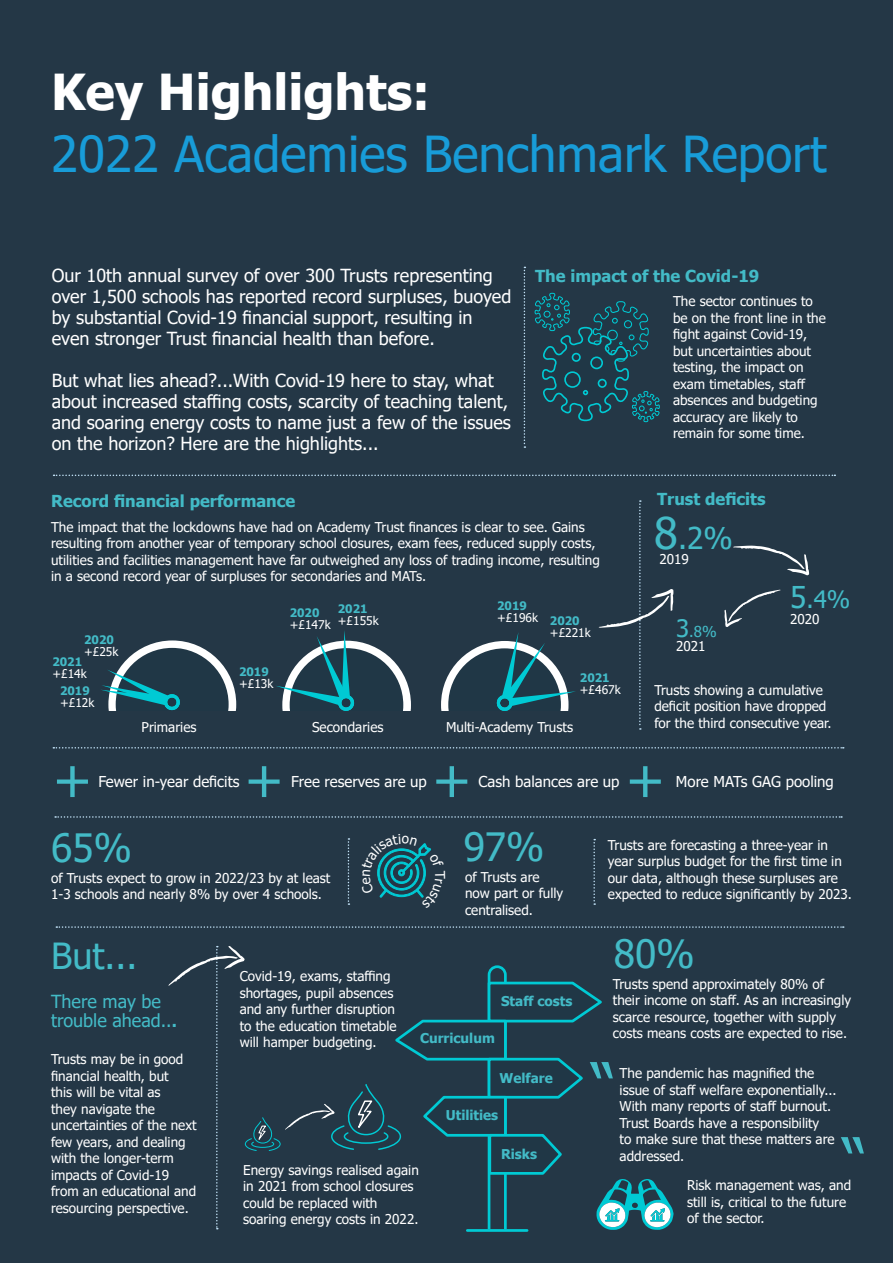
<style>
.page{position:relative;width:893px;height:1263px;background:#243746}
.page>*{position:absolute;margin:0;border:0;box-sizing:border-box;transform-origin:0 0}
.t1{font:60px "Tahoma";color:#43bbc7}
.t2{font:54px "Tahoma";color:#43bbc7}
.Main_head{font:49.5px "Tahoma";color:#189cd8}
.Main_head-2{font:700 49.5px "Tahoma";color:#fff}
.t3{font:39px "Tahoma";color:#43bbc7}
.t4{font:36px "Tahoma";color:#43bbc7}
.t5{font:30px "Tahoma";color:#43bbc7}
.t6{font:24px "Tahoma";color:#43bbc7}
.t7{font:18px/21px "Tahoma";color:#fff}
.t8{font:18px/19.5px "Tahoma";color:#43bbc7}
.t9{font:700 16.5px "Tahoma";color:#43bbc7}
.t10{font:15px "Tahoma";color:#fff}
.t11{font:15px "Tahoma";color:#43bbc7}
.t12{font:13.5px/16.5px "Tahoma";color:#fff}
.t13{font:700 13.5px "Tahoma";color:#43bbc7}
.t14{font:12px "Tahoma";color:#fff}
.t15{font:700 11.7px "Tahoma";color:#43bbc7}
.s1{font-size:43.5px}
.s2{font-size:24px}
.s3{font-size:30px}
.s4{font-weight:700;font-size:16.5px}
</style>
<div class="page">
<svg style="left:100px;top:640px;width:136px;height:71px;background:#405f6c"></svg>
<svg style="left:441px;top:632px;width:135px;height:79px;background:#3d5e6a"></svg>
<svg style="left:275px;top:630px;width:136px;height:81px;background:#3c5d6a"></svg>
<svg style="left:524px;top:267px;width:1px;height:181px"></svg>
<svg style="left:54px;top:475px;width:781px;height:1px"></svg>
<svg style="left:55px;top:816px;width:787px;height:2px;background:#4e6474"></svg>
<svg style="left:53px;top:747px;width:791px;height:1px"></svg>
<svg style="left:534px;top:292px;width:126px;height:130px;background:#1e4856"></svg>
<svg style="left:733px;top:546px;width:76px;height:29px;background:#3e4f5c"></svg>
<div style="left:599px;top:500px;width:74px;height:230px;background:#243746"></div>
<svg style="left:724px;top:590px;width:57px;height:37px;background:#364855"></svg>
<svg style="left:56px;top:926px;width:788px;height:2px;background:#4e6474"></svg>
<div style="left:168px;top:946px;width:506px;height:286px;background:#243746"></div>
<svg style="left:348px;top:838px;width:1px;height:67px"></svg>
<svg style="left:593px;top:839px;width:2px;height:66px"></svg>
<svg style="left:361px;top:834px;width:84px;height:74px;background:#1e4e5c"></svg>
<p class="Main_head-2" style="left:51px;top:57px;width:381px">Key Highlights:</p>
<p class="Main_head" style="left:51px;top:121px;width:777px">2022 Academies Benchmark Report</p>
<p class="t7" style="left:52px;top:266px;width:461px">Our 10th annual survey of over 300 Trusts representing over 1,500 schools has reported record surpluses, buoyed by substantial Covid-19 financial support, resulting in even stronger Trust financial health than before.</p>
<p class="t7" style="left:52px;top:371px;width:461px">But what lies ahead?...With Covid-19 here to stay, what about increased staffing costs, scarcity of teaching talent, and soaring energy costs to name just a few of the issues on the horizon? Here are the highlights...</p>
<p class="t9" style="left:51px;top:490px;width:246px">Record financial performance</p>
<p class="t9" style="left:535px;top:264px;width:226px">The impact of the Covid-19</p>
<p class="t12" style="left:673px;top:294px;width:154px">The sector continues to be on the front line in the fight against Covid-19, but uncertainties about testing, the impact on exam timetables, staff absences and budgeting accuracy are likely to remain for some time.</p>
<p class="t9" style="left:657px;top:487px;width:110px">Trust deficits</p>
<p class="t12" style="left:51px;top:519px;width:550px">The impact that the lockdowns have had on Academy Trust finances is clear to see. Gains resulting from another year of temporary school closures, exam fees, reduced supply costs, utilities and facilities management have far outweighed any loss of trading income, resulting in a second record year of surpluses for secondaries and MATs.</p>
<p class="t15" style="left:84px;top:631px;width:31px">2020</p>
<p class="t14" style="left:84px;top:643px;width:36px">+£25k</p>
<p class="t15" style="left:52px;top:653px;width:31px">2021</p>
<p class="t14" style="left:52px;top:665px;width:36px">+£14k</p>
<p class="t15" style="left:60px;top:682px;width:31px">2019</p>
<p class="t14" style="left:60px;top:694px;width:36px">+£12k</p>
<p class="t12" style="left:142px;top:719px;width:56px">Primaries</p>
<p class="t15" style="left:239px;top:664px;width:31px">2019</p>
<p class="t14" style="left:239px;top:676px;width:36px">+£13k</p>
<p class="t15" style="left:338px;top:600px;width:31px">2021</p>
<p class="t14" style="left:338px;top:612px;width:42px">+£155k</p>
<p class="t15" style="left:290px;top:604px;width:31px">2020</p>
<p class="t14" style="left:290px;top:616px;width:42px">+£147k</p>
<p class="t15" style="left:497px;top:597px;width:31px">2019</p>
<p class="t14" style="left:497px;top:610px;width:42px">+£196k</p>
<p class="t15" style="left:550px;top:612px;width:31px">2020</p>
<p class="t14" style="left:550px;top:624px;width:42px">+£221k</p>
<p class="t15" style="left:580px;top:669px;width:31px">2021</p>
<p class="t14" style="left:580px;top:681px;width:42px">+£467k</p>
<p class="t12" style="left:312px;top:719px;width:73px">Secondaries</p>
<p class="t12" style="left:446px;top:719px;width:128px">Multi-Academy Trusts</p>
<p class="t5" style="left:654px;top:518px;width:80px"><span class="s1">8</span>.2%</p>
<p class="t12" style="left:659px;top:552px;width:31px">2019</p>
<p class="t11" style="left:676px;top:622px;width:42px"><span class="s2">3</span>.8%</p>
<p class="t12" style="left:676px;top:639px;width:31px">2021</p>
<p class="t6" style="left:790px;top:583px;width:62px"><span class="s3">5</span>.4%</p>
<p class="t12" style="left:790px;top:611px;width:31px">2020</p>
<p class="t12" style="left:654px;top:682px;width:179px">Trusts showing a cumulative deficit position have dropped for the third consecutive year.</p>
<p class="t2" style="left:53px;top:743px;width:41px">+</p>
<p class="t2" style="left:244px;top:743px;width:41px">+</p>
<p class="t2" style="left:432px;top:743px;width:41px">+</p>
<p class="t2" style="left:626px;top:743px;width:41px">+</p>
<p class="t10" style="left:99px;top:771px;width:142px">Fewer in-year deficits</p>
<p class="t10" style="left:291px;top:771px;width:137px">Free reserves are up</p>
<p class="t10" style="left:479px;top:771px;width:143px">Cash balances are up</p>
<p class="t10" style="left:676px;top:771px;width:159px">More MATs GAG pooling</p>
<p class="t3" style="left:51px;top:821px;width:82px">65%</p>
<p class="t12" style="left:51px;top:870px;width:281px">of Trusts expect to grow in 2022/23 by at least<br>1-3 schools and nearly 8% by over 4 schools.</p>
<p class="t4" style="left:51px;top:932px;width:88px">But...</p>
<p class="t8" style="left:51px;top:993px;width:127px">There may be trouble ahead..<span class="s4">.</span></p>
<p class="t12" style="left:240px;top:969px;width:158px">Covid-19, exams, staffing shortages, pupil absences and any further disruption to the education timetable will hamper budgeting.</p>
<p class="t3" style="left:464px;top:820px;width:82px">97%</p>
<p class="t12" style="left:465px;top:869px;width:100px">of Trusts are now part or fully centralised.</p>
<p class="t13" style="left:501px;top:992px;width:73px">Staff costs</p>
<p class="t13" style="left:420px;top:1029px;width:76px">Curriculum</p>
<p class="t12" style="left:51px;top:1052px;width:147px">Trusts may be in good financial health, but<br>this will be vital as<br>they navigate the uncertainties of the next few years, and dealing with the longer-term impacts of Covid-19 from an educational and resourcing perspective.</p>
<p class="t12" style="left:243px;top:1162px;width:177px">Energy savings realised again in 2021 from school closures could be replaced with soaring energy costs in 2022.</p>
<p class="t13" style="left:500px;top:1069px;width:55px">Welfare</p>
<p class="t13" style="left:446px;top:1105px;width:54px">Utilities</p>
<p class="t13" style="left:501px;top:1145px;width:37px">Risks</p>
<p class="t12" style="left:608px;top:837px;width:246px">Trusts are forecasting a three-year in year surplus budget for the first time in our data, although these surpluses are expected to reduce significantly by 2023.</p>
<p class="t3" style="left:614px;top:928px;width:82px">80%</p>
<p class="t12" style="left:613px;top:976px;width:240px">Trusts spend approximately 80% of their income on staff. As an increasingly scarce resource, together with supply costs means costs are expected to rise.</p>
<p class="t1" style="left:592px;top:1045px;width:26px">“</p>
<p class="t12" style="left:620px;top:1066px;width:218px">The pandemic has magnified the issue of staff welfare exponentially...<br>With many reports of staff burnout.<br>Trust Boards have a responsibility<br>to make sure that these matters are addressed.</p>
<p class="t1" style="left:843px;top:1121px;width:26px">“</p>
<p class="t12" style="left:687px;top:1178px;width:166px">Risk management was, and still is, critical to the future of the sector.</p>
</div>
